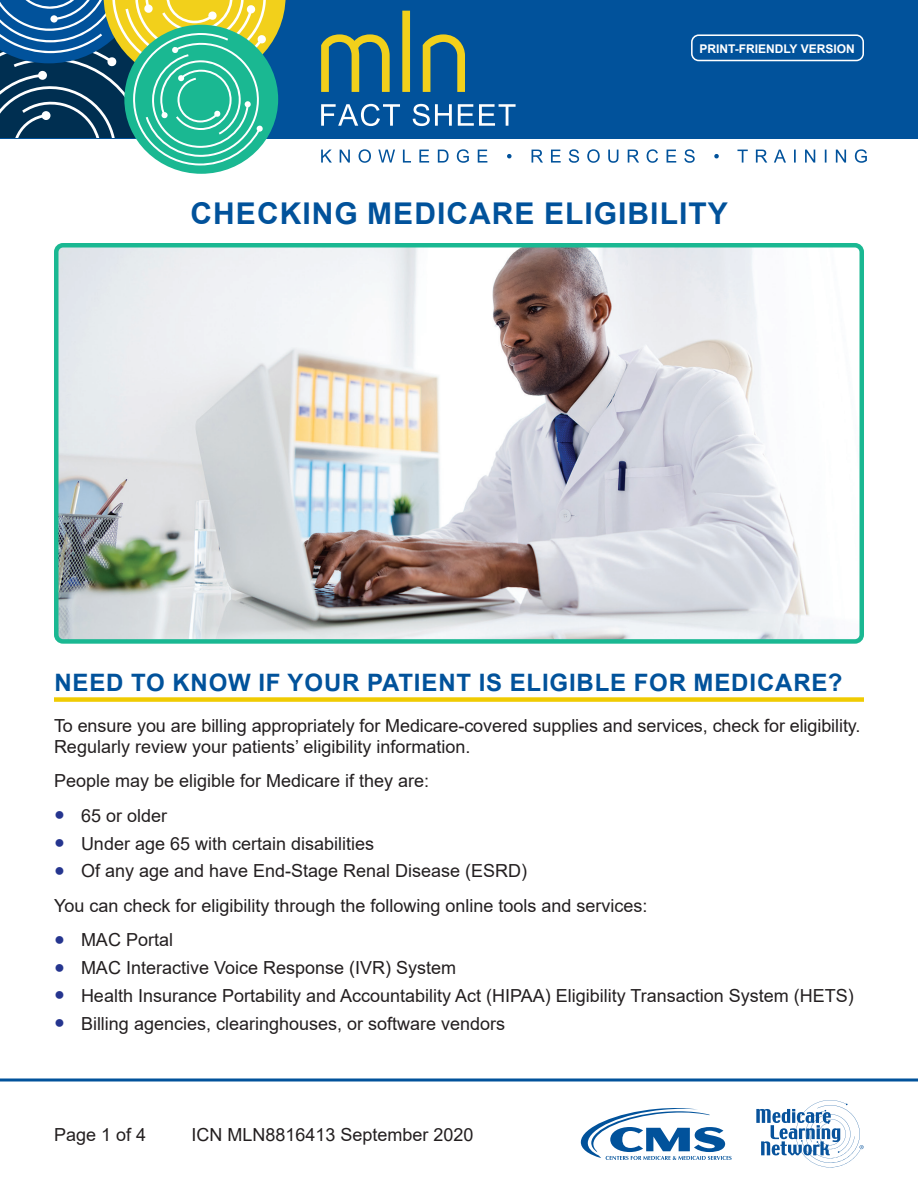
<style>
.page{position:relative;width:918px;height:1188px;background:#fff}
.page>*{position:absolute;margin:0;border:0;box-sizing:border-box;transform-origin:0 0}
.t1{font:700 30px "Arial";letter-spacing:.035em;color:#01529b}
.t2{font:700 24px "Arial";letter-spacing:.035em;color:#01529b}
.t3{font:18px/21px "Arial";color:#231f20}
.t4{font:700 12px "Arial";color:#fff}
.s1{color:#25358f}
</style>
<div class="page">
<svg style="left:0;top:1078px;width:918px;height:4px;background:#407db3"></svg>
<div style="left:0;top:0;width:918px;height:138px;background:#01529b"></div>
<svg style="left:0;top:0;width:286px;height:165px"></svg>
<svg style="left:321px;top:11px;width:144px;height:81px"></svg>
<svg style="left:321px;top:149px;width:546px;height:14px"></svg>
<svg style="left:321px;top:104px;width:195px;height:22px"></svg>
<svg style="left:581px;top:1108px;width:151px;height:52px"></svg>
<svg style="left:756px;top:1100px;width:108px;height:67px"></svg>
<div style="left:691px;top:34px;width:173px;height:27px;border:2px solid #fff;border-radius:7px"></div>
<div style="left:54px;top:697px;width:810px;height:5px;background:#f0cb02"></div>
<img style="left:59px;top:248px;width:800px;height:391px">
<div style="left:54px;top:243px;width:810px;height:401px;border:4px solid #1ab892;border-radius:7px"></div>
<p class="t4" style="left:699px;top:40px;width:157px">PRINT-FRIENDLY VERSION</p>
<h1 class="t1" style="left:191px;top:193px;width:539px">CHECKING MEDICARE ELIGIBILITY</h1>
<h2 class="t2" style="left:54px;top:665px;width:790px">NEED TO KNOW IF YOUR PATIENT IS ELIGIBLE FOR MEDICARE?</h2>
<p class="t3" style="left:54px;top:715px;width:808px">To ensure you are billing appropriately for Medicare-covered supplies and services, check for eligibility.<br>Regularly review your patients’ eligibility information.</p>
<p class="t3" style="left:54px;top:770px;width:377px">People may be eligible for Medicare if they are:</p>
<p class="t3" style="left:54px;top:805px;width:115px"><span class="s1">●</span> 65 or older</p>
<p class="t3" style="left:54px;top:833px;width:322px"><span class="s1">●</span> Under age 65 with certain disabilities</p>
<p class="t3" style="left:54px;top:860px;width:475px"><span class="s1">●</span> Of any age and have End-Stage Renal Disease (ESRD)</p>
<p class="t3" style="left:54px;top:895px;width:595px">You can check for eligibility through the following online tools and services:</p>
<p class="t3" style="left:54px;top:929px;width:121px"><span class="s1">●</span> MAC Portal</p>
<p class="t3" style="left:54px;top:957px;width:404px"><span class="s1">●</span> MAC Interactive Voice Response (IVR) System</p>
<p class="t3" style="left:54px;top:985px;width:801px"><span class="s1">●</span> Health Insurance Portability and Accountability Act (HIPAA) Eligibility Transaction System (HETS)</p>
<p class="t3" style="left:54px;top:1013px;width:453px"><span class="s1">●</span> Billing agencies, clearinghouses, or software vendors</p>
<p class="t3" style="left:54px;top:1124px;width:94px">Page 1 of 4</p>
<p class="t3" style="left:192px;top:1124px;width:284px">ICN MLN8816413 September 2020</p>
</div>
